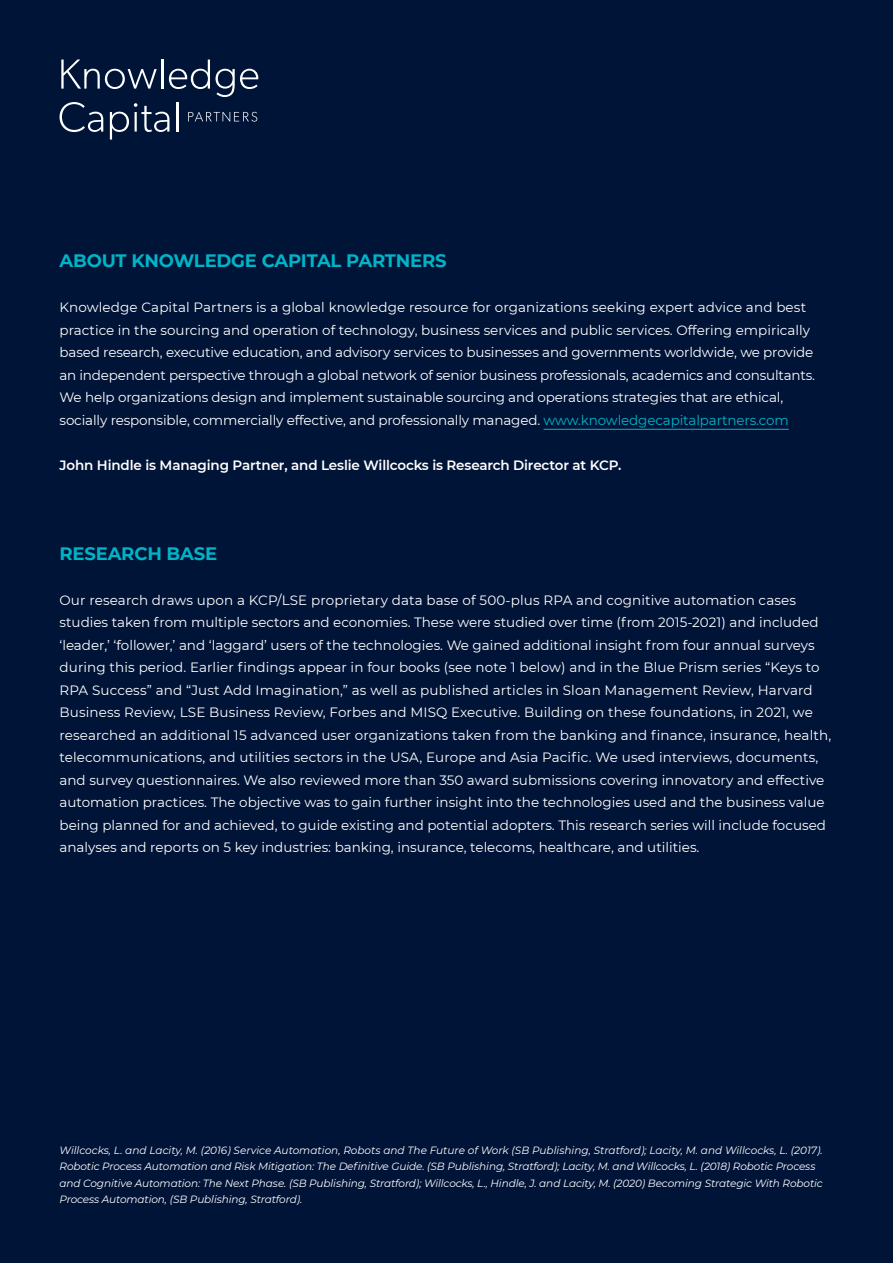
<style>
.page{position:relative;width:893px;height:1263px;background:#001437}
.page>*{position:absolute;margin:0;border:0;box-sizing:border-box;transform-origin:0 0}
.t1{font:700 18px "Montserrat";letter-spacing:-.01em;color:#00b4c8}
.t2{font:13.5px/22.5px "Montserrat";color:#fff}
.t3{font:600 13.5px "Montserrat";letter-spacing:-.01em;color:#fff}
.t4{font:italic 10.5px/16.5px "Montserrat";letter-spacing:-.01em;color:#fff}
.s1{color:#00b4c8}
</style>
<div class="page">
<svg style="left:61px;top:60px;width:96px;height:29px"></svg>
<hr style="left:161px;top:60px;width:2px;height:29px;background:#fff">
<svg style="left:169px;top:60px;width:41px;height:29px"></svg>
<svg style="left:216px;top:69px;width:42px;height:28px"></svg>
<svg style="left:60px;top:102px;width:43px;height:30px"></svg>
<svg style="left:110px;top:103px;width:59px;height:37px"></svg>
<hr style="left:176px;top:102px;width:2px;height:30px;background:#fff">
<svg style="left:188px;top:112px;width:69px;height:10px"></svg>
<hr style="left:544px;top:429px;width:245px;height:1px;background:#00b4c8">
<h1 class="t1" style="left:60px;top:248px;width:389px">ABOUT KNOWLEDGE CAPITAL PARTNERS</h1>
<p class="t2" style="left:60px;top:296px;width:757px">Knowledge Capital Partners is a global knowledge resource for organizations seeking expert advice and best practice in the sourcing and operation of technology, business services and public services. Offering empirically based research, executive education, and advisory services to businesses and governments worldwide, we provide an independent perspective through a global network of senior business professionals, academics and consultants.<br>We help organizations design and implement sustainable sourcing and operations strategies that are ethical, socially responsible, commercially effective, and professionally managed. <span class="s1">www.knowledgecapitalpartners.com</span></p>
<p class="t3" style="left:60px;top:455px;width:563px">John Hindle is Managing Partner, and Leslie Willcocks is Research Director at KCP.</p>
<h1 class="t1" style="left:60px;top:540px;width:159px">RESEARCH BASE</h1>
<p class="t2" style="left:60px;top:588px;width:773px">Our research draws upon a KCP/LSE proprietary data base of 500-plus RPA and cognitive automation cases studies taken from multiple sectors and economies. These were studied over time (from 2015-2021) and included ‘leader,’ ‘follower,’ and ‘laggard’ users of the technologies. We gained additional insight from four annual surveys during this period. Earlier findings appear in four books (see note 1 below) and in the Blue Prism series “Keys to RPA Success” and “Just Add Imagination,” as well as published articles in Sloan Management Review, Harvard Business Review, LSE Business Review, Forbes and MISQ Executive. Building on these foundations, in 2021, we researched an additional 15 advanced user organizations taken from the banking and finance, insurance, health, telecommunications, and utilities sectors in the USA, Europe and Asia Pacific. We used interviews, documents, and survey questionnaires. We also reviewed more than 350 award submissions covering innovatory and effective automation practices. The objective was to gain further insight into the technologies used and the business value being planned for and achieved, to guide existing and potential adopters. This research series will include focused analyses and reports on 5 key industries: banking, insurance, telecoms, healthcare, and utilities.</p>
<p class="t4" style="left:60px;top:1141px;width:765px">Willcocks, L. and Lacity, M. (2016) Service Automation, Robots and The Future of Work (SB Publishing, Stratford); Lacity, M. and Willcocks, L. (2017).<br>Robotic Process Automation and Risk Mitigation: The Definitive Guide. (SB Publishing, Stratford); Lacity, M. and Willcocks, L. (2018) Robotic Process and Cognitive Automation: The Next Phase. (SB Publishing, Stratford); Willcocks, L., Hindle, J. and Lacity, M. (2020) Becoming Strategic With Robotic Process Automation, (SB Publishing, Stratford).</p>
</div>
